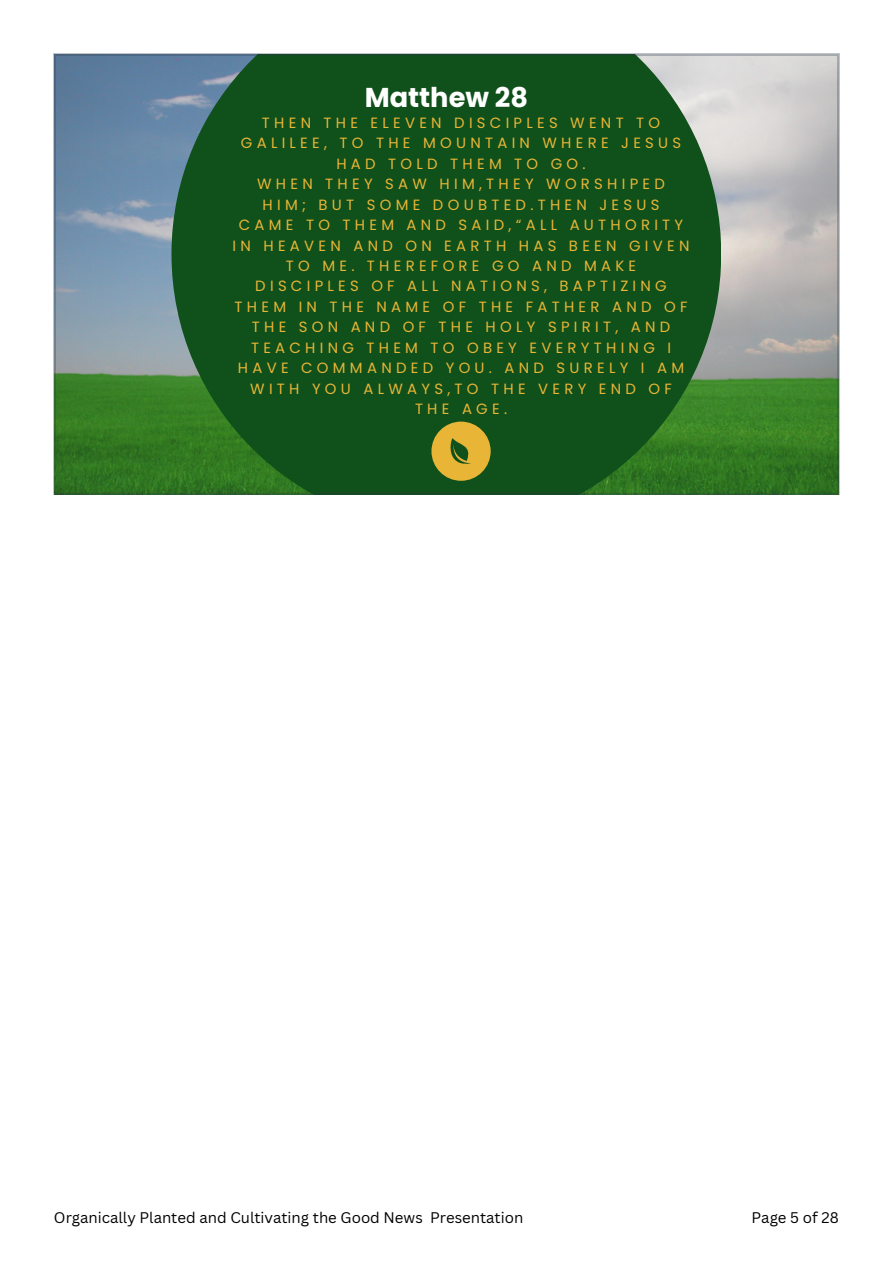
<style>
.page{position:relative;width:893px;height:1264px;background:#fff}
.page>*{position:absolute;margin:0;border:0;box-sizing:border-box;transform-origin:0 0}
.t1{font:700 27.3px "Poppins";color:#fff}
.t2{font:15px "Canva Sans";color:#000}
.t3{font:14.85px/20.4px "Poppins";letter-spacing:.29em;color:#e8b537;text-align:center}
</style>
<div class="page">
<svg style="left:54px;top:54px;width:785px;height:441px;background:#3a6d43"></svg>
<p class="t1" style="left:364px;top:78px;width:165px">Matthew 28</p>
<p class="t3" style="left:241px;top:113px;width:442px">THEN THE ELEVEN DISCIPLES WENT TO<br>GALILEE, TO THE MOUNTAIN WHERE JESUS<br>HAD TOLD THEM TO GO.</p>
<p class="t3" style="left:232px;top:174px;width:458px">WHEN THEY SAW HIM,THEY WORSHIPED<br>HIM; BUT SOME DOUBTED.THEN JESUS<br>CAME TO THEM AND SAID,“ALL AUTHORITY<br>IN HEAVEN AND ON EARTH HAS BEEN GIVEN<br>TO ME. THEREFORE GO AND MAKE<br>DISCIPLES OF ALL NATIONS, BAPTIZING<br>THEM IN THE NAME OF THE FATHER AND OF<br>THE SON AND OF THE HOLY SPIRIT, AND<br>TEACHING THEM TO OBEY EVERYTHING I<br>HAVE COMMANDED YOU. AND SURELY I AM<br>WITH YOU ALWAYS,TO THE VERY END OF<br>THE AGE.</p>
<p class="t2" style="left:54px;top:1206px;width:471px">Organically Planted and Cultivating the Good News Presentation</p>
<p class="t2" style="left:751px;top:1206px;width:89px">Page 5 of 28</p>
</div>
